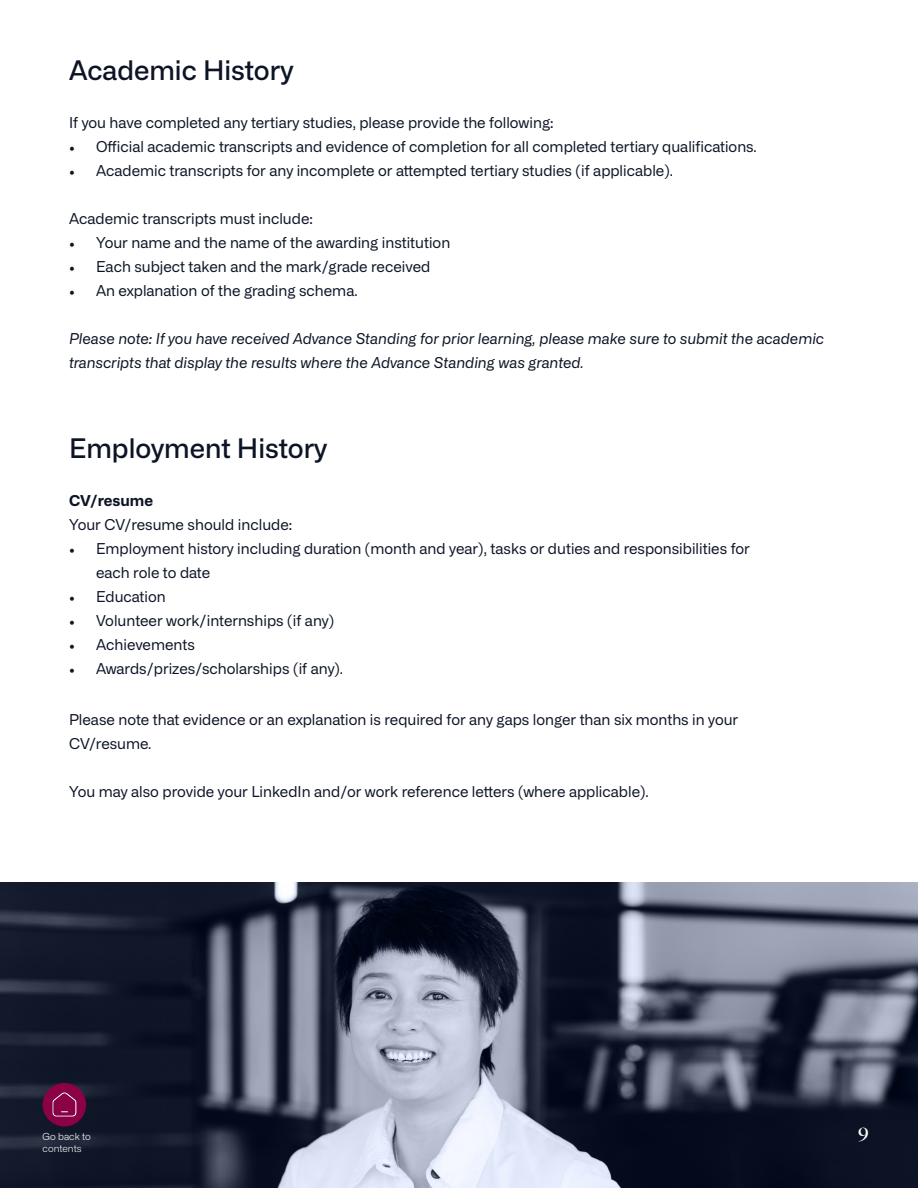
<style>
.page{position:relative;width:918px;height:1188px;background:#fff}
.page>*{position:absolute;margin:0;border:0;box-sizing:border-box;transform-origin:0 0}
.t1{font:500 27px "Alliance No.1";color:#0d1425}
.t2{font:600 21px "Freight Disp Pro";color:#fff}
.t3{font:15px/24px "Alliance No.1";color:#0d1425}
.t4{font:italic 15px/24px "Alliance No.1";color:#0d1425}
.t5{font:700 15px "Alliance No.1";color:#0d1425}
.t6{font:300 9.75px/11.9px "Alliance No.1";color:#fff}
.s1{font-family:"Minion Pro"}
</style>
<div class="page">
<img style="left:0;top:882px;width:918px;height:306px">
<div style="left:43px;top:1083px;width:43px;height:43px;background:#8b0046;border-radius:50%"></div>
<img style="left:52px;top:1092px;width:25px;height:25px">
<h1 class="t1" style="left:69px;top:53px;width:226px">Academic History</h1>
<p class="t3" style="left:69px;top:110px;width:486px">If you have completed any tertiary studies, please provide the following:</p>
<p class="t3" style="left:69px;top:134px;width:689px"><span class="s1">•</span> Official academic transcripts and evidence of completion for all completed tertiary qualifications.</p>
<p class="t3" style="left:69px;top:158px;width:605px"><span class="s1">•</span> Academic transcripts for any incomplete or attempted tertiary studies (if applicable).</p>
<p class="t3" style="left:69px;top:206px;width:245px">Academic transcripts must include:</p>
<p class="t3" style="left:69px;top:230px;width:383px"><span class="s1">•</span> Your name and the name of the awarding institution</p>
<p class="t3" style="left:69px;top:254px;width:363px"><span class="s1">•</span> Each subject taken and the mark/grade received</p>
<p class="t3" style="left:69px;top:278px;width:290px"><span class="s1">•</span> An explanation of the grading schema.</p>
<p class="t4" style="left:69px;top:326px;width:757px">Please note: If you have received Advance Standing for prior learning, please make sure to submit the academic transcripts that display the results where the Advance Standing was granted.</p>
<h1 class="t1" style="left:69px;top:431px;width:260px">Employment History</h1>
<p class="t5" style="left:69px;top:491px;width:86px">CV/resume</p>
<p class="t3" style="left:69px;top:512px;width:225px">Your CV/resume should include:</p>
<p class="t3" style="left:96px;top:536px;width:655px;text-indent:-27px"><span class="s1">•</span> Employment history including duration (month and year), tasks or duties and responsibilities for each role to date</p>
<p class="t3" style="left:69px;top:584px;width:98px"><span class="s1">•</span> Education</p>
<p class="t3" style="left:69px;top:608px;width:267px"><span class="s1">•</span> Volunteer work/internships (if any)</p>
<p class="t3" style="left:69px;top:632px;width:127px"><span class="s1">•</span> Achievements</p>
<p class="t3" style="left:69px;top:656px;width:276px"><span class="s1">•</span> Awards/prizes/scholarships (if any).</p>
<p class="t3" style="left:69px;top:708px;width:671px">Please note that evidence or an explanation is required for any gaps longer than six months in your<br>CV/resume.</p>
<p class="t3" style="left:69px;top:780px;width:581px">You may also provide your LinkedIn and/or work reference letters (where applicable).</p>
<p class="t6" style="left:43px;top:1131px;width:50px">Go back to contents</p>
<h2 class="t2" style="left:858px;top:1121px;width:12px">9</h2>
</div>
